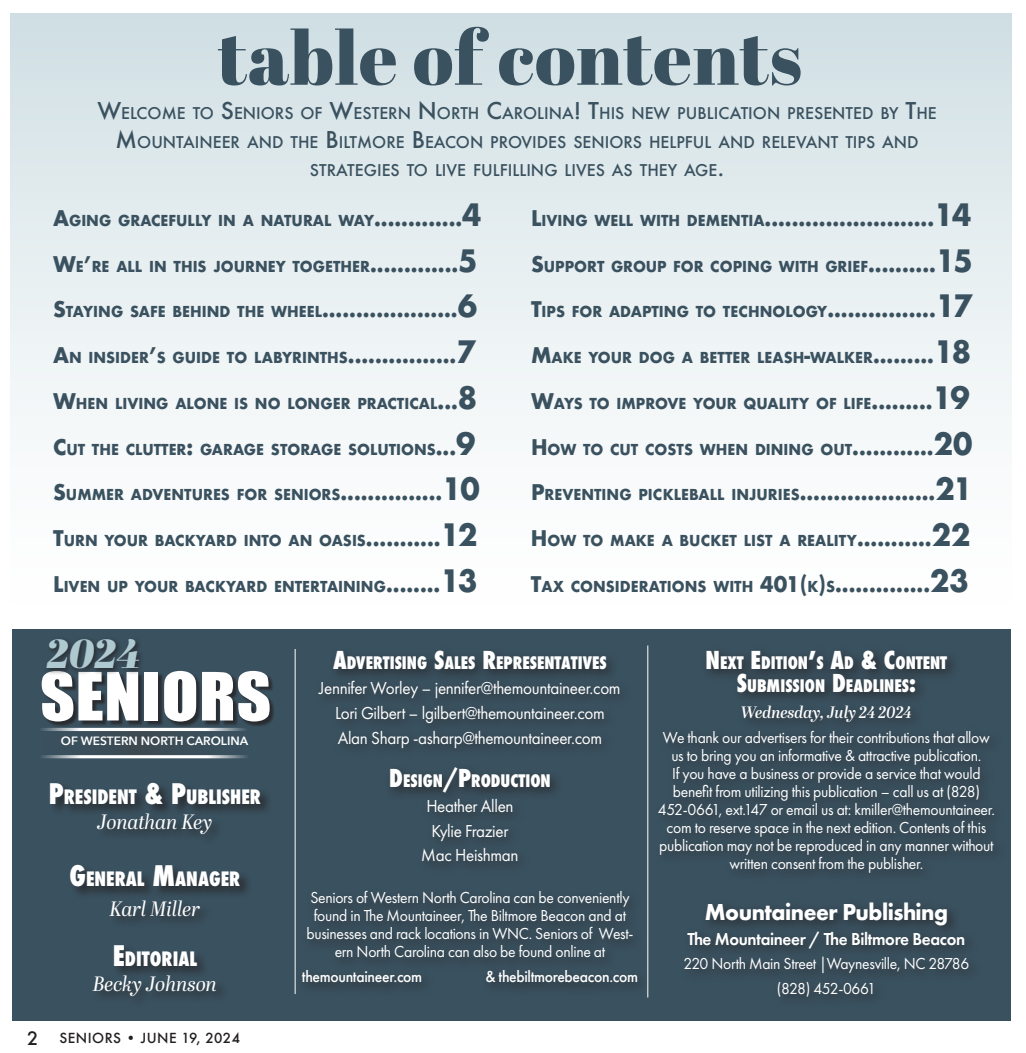
<style>
.page{position:relative;width:1026px;height:1053px;background:#fff}
.page>*{position:absolute;margin:0;border:0;box-sizing:border-box;transform-origin:0 0}
.Main_Headline{font:75px "Abril Fatface";letter-spacing:.01em;color:#3a515f}
.t1{font:61.5px "Impact";letter-spacing:.01em;color:#fff;scale:1.1 1}
.t2{font:italic 40.5px "Abril Fatface";color:#afc9d1}
.Staff_Box_Name{font:700 24px "Futura PT";letter-spacing:-.02em;color:#fff;scale:.95 1}
.Staff_Box_Name-2{font:700 21px "Futura";color:#3a515f;scale:.95 1}
.Staff_Box_Name-3{font:italic 20.7px "Abril Display";color:#fff;scale:.95 1}
.Staff_Box_Header{font:800 condensed 19.35px "Futura";color:#fff;scale:.95 1}
.Staff_Box_Name-4{font:800 condensed 19.35px "Futura";color:#fff;scale:.95 1}
.Staff_Box_Name-5{font:18px "Futura PT";letter-spacing:-.02em;color:#fff;scale:.95 1}
.Staff_Box_Name-6{font:600 18px "Futura PT";letter-spacing:-.02em;color:#fff;scale:.95 1}
.Staff_Box_Name-7{font:800 condensed 16.8px/22.5px "Futura";color:#fff;text-align:center;scale:.95 1}
.Staff_Box_Name-8{font:16.5px/18px "Futura PT";letter-spacing:-.02em;color:#fff;text-align:center;scale:.95 1}
.Staff_Box_Name-9{font:500 16.5px "Futura PT";letter-spacing:-.02em;color:#fff;scale:.95 1}
.Staff_Box_Name-10{font:italic 600 16.5px "Abril Display";letter-spacing:-.005em;color:#fff;scale:.95 1}
.Staff_Box_Name-11{font:16.5px "Futura PT";letter-spacing:-.06em;color:#fff;scale:.95 1}
.Staff_Box_Name-12{font:500 15.75px/28.5px "Futura";color:#3a515f;text-align:center}
.Staff_Box_Name-13{font:700 14.7px "Futura";color:#3a515f;scale:.95 1}
.t3{font:500 13.5px "Futura";letter-spacing:.035em;color:#231f20}
.t4{font:600 12px "Avenir Next";color:#fff}
.s1{font-size:22.5px}
.s2{font-size:21px}
.s3{font-size:30px}
.s4{font-size:14.7px}
.s5{font-size:27.6px}
.s6{font-size:18px}
.s7{font-size:24px}
</style>
<div class="page">
<div style="left:12px;top:629px;width:999px;height:392px;background:#3a515f"></div>
<div style="left:11px;top:14px;width:1001px;height:601px;background:linear-gradient(to bottom,#d2e0e5,#fff)"></div>
<div style="left:297px;top:645px;width:710px;height:365px;background:#384e5b"></div>
<hr style="left:295px;top:649px;width:1px;height:345px;background:#fff">
<hr style="left:647px;top:645px;width:1px;height:352px;background:#fff">
<div style="left:49px;top:781px;width:225px;height:228px;background:#231f20;opacity:.75"></div>
<div style="left:30px;top:729px;width:225px;height:29px;background:#3b4f5b"></div>
<hr style="left:30px;top:728px;width:225px;height:3px;background:#fff">
<hr style="left:30px;top:755px;width:227px;height:3px;background:#fff">
<div style="left:43px;top:672px;width:232px;height:55px;background:#231f20;opacity:.75"></div>
<div style="left:44px;top:636px;width:102px;height:39px;background:#231f20;opacity:.75"></div>
<p class="Main_Headline" style="left:218px;top:5px;width:586px">table of contents</p>
<p class="Staff_Box_Name-12" style="left:97px;top:99px;width:841px"><span class="s1">W</span>ELCOME TO <span class="s1">S</span>ENIORS OF <span class="s1">W</span>ESTERN <span class="s1">N</span> ORTH <span class="s1">C</span>AROLINA<span class="s1">! T</span>HIS NEW PUBLICATION PRESENTED BY <span class="s1">T</span>HE<br><span class="s1">M</span>OUNTAINEER AND THE <span class="s1">B</span>ILTMORE <span class="s1">B</span>EACON PROVIDES SENIORS HELPFUL AND RELEVANT TIPS AND<br>STRATEGIES TO LIVE FULFILLING LIVES AS THEY AGE<span class="s1">.</span></p>
<p class="Staff_Box_Name-13" style="left:53px;top:210px;width:453px"><span class="s2">A</span>GING GRACEFULLY IN A NATURAL WAY<span class="s2">.............</span><span class="s3">4</span></p>
<p class="Staff_Box_Name-13" style="left:53px;top:255px;width:448px"><span class="s2">W</span>E<span class="s2">’</span>RE ALL IN THIS JOURNEY TOGETHER<span class="s2">.............</span><span class="s3">5</span></p>
<p class="Staff_Box_Name-13" style="left:53px;top:301px;width:448px"><span class="s2">S</span>TAYING SAFE BEHIND THE WHEEL<span class="s2">....................</span><span class="s3">6</span></p>
<p class="Staff_Box_Name-13" style="left:53px;top:347px;width:446px"><span class="s2">A</span>N INSIDER<span class="s2">’</span>S GUIDE TO LABYRINTHS<span class="s2">................</span><span class="s3">7</span></p>
<p class="Staff_Box_Name-13" style="left:53px;top:393px;width:448px"><span class="s2">W</span>HEN LIVING ALONE IS NO LONGER PRACTICAL<span class="s2">...</span><span class="s3">8</span></p>
<p class="Staff_Box_Name-13" style="left:53px;top:438px;width:446px"><span class="s2">C</span>UT THE CLUTTER<span class="s2">:</span> GARAGE STORAGE SOLUTIONS<span class="s2">...</span><span class="s3">9</span></p>
<p class="Staff_Box_Name-13" style="left:53px;top:484px;width:451px"><span class="s2">S</span>UMMER ADVENTURES FOR SENIORS<span class="s2">...............</span><span class="s3">10</span></p>
<p class="Staff_Box_Name-13" style="left:53px;top:530px;width:448px"><span class="s2">T</span>URN YOUR BACKYARD INTO AN OASIS<span class="s2">...........</span><span class="s3">12</span></p>
<p class="Staff_Box_Name-13" style="left:53px;top:576px;width:448px"><span class="s2">L</span>IVEN UP YOUR BACKYARD ENTERTAINING<span class="s2">........</span><span class="s3">13</span></p>
<p class="Staff_Box_Name-2" style="left:531px;top:203px;width:465px">L<span class="s4">IVING WELL WITH DEMENTIA</span>.........................<span class="s3">14</span></p>
<p class="Staff_Box_Name-13" style="left:531px;top:255px;width:467px"><span class="s2">S</span>UPPORT GROUP FOR COPING WITH GRIEF<span class="s2">..........</span><span class="s3">15</span></p>
<p class="Staff_Box_Name-13" style="left:531px;top:301px;width:466px"><span class="s2">T</span>IPS FOR ADAPTING TO TECHNOLOGY<span class="s2">................</span><span class="s3">17</span></p>
<p class="Staff_Box_Name-13" style="left:531px;top:347px;width:465px"><span class="s2">M</span>AKE YOUR DOG A BETTER LEASH<span class="s2">-</span>WALKER<span class="s2">.........</span><span class="s3">18</span></p>
<p class="Staff_Box_Name-13" style="left:531px;top:393px;width:463px"><span class="s2">W</span>AYS TO IMPROVE YOUR QUALITY OF LIFE<span class="s2">.........</span><span class="s3">19</span></p>
<p class="Staff_Box_Name-13" style="left:531px;top:438px;width:466px"><span class="s2">H</span> OW TO CUT COSTS WHEN DINING OUT<span class="s2">............</span><span class="s3">20</span></p>
<p class="Staff_Box_Name-13" style="left:531px;top:484px;width:466px"><span class="s2">P</span>REVENTING PICKLEBALL INJURIES<span class="s2">....................</span><span class="s3">21</span></p>
<p class="Staff_Box_Name-13" style="left:531px;top:530px;width:464px"><span class="s2">H</span> OW TO MAKE A BUCKET LIST A REALITY<span class="s2">...........</span><span class="s3">22</span></p>
<p class="Staff_Box_Name-13" style="left:531px;top:576px;width:462px"><span class="s2">T</span>AX CONSIDERATIONS WITH <span class="s2">401(</span>K<span class="s2">)</span>S<span class="s2">..............</span><span class="s3">23</span></p>
<p class="t2" style="left:46px;top:624px;width:95px">2024</p>
<p class="t1" style="left:40px;top:649px;width:212px">SENIORS</p>
<p class="t4" style="left:61px;top:731px;width:189px">OF WESTERN NORTH CAROLINA</p>
<p class="Staff_Box_Header" style="left:49px;top:783px;width:225px"><span class="s5">P</span>RESIDENT <span class="s5">&amp; P</span>UBLISHER</p>
<p class="Staff_Box_Name-3" style="left:97px;top:807px;width:123px">Jonathan Key</p>
<p class="Staff_Box_Header" style="left:70px;top:866px;width:181px"><span class="s5">G</span>ENERAL <span class="s5">M</span>ANAGER</p>
<p class="Staff_Box_Name-3" style="left:110px;top:894px;width:97px">Karl Miller</p>
<p class="Staff_Box_Name-4" style="left:113px;top:945px;width:90px"><span class="s5">E</span>DITORIAL</p>
<p class="Staff_Box_Name-3" style="left:93px;top:969px;width:132px">Becky Johnson</p>
<p class="t3" style="left:27px;top:1029px;width:215px"><span class="s6">2</span> SENIORS • JUNE 19, 2024</p>
<p class="Staff_Box_Name-7" style="left:333px;top:652px;width:290px"><span class="s7">A</span>DVERTISING <span class="s7">S</span>ALES <span class="s7">R</span>EPRESENTATIVES</p>
<p class="Staff_Box_Name-5" style="left:319px;top:678px;width:319px">Jennifer Worley – jennifer@themountaineer.com</p>
<p class="Staff_Box_Name-5" style="left:335px;top:702px;width:286px">Lori Gilbert – lgilbert@themountaineer.com</p>
<p class="Staff_Box_Name-5" style="left:338px;top:727px;width:280px">Alan Sharp -asharp@themountaineer.com</p>
<p class="Staff_Box_Name-7" style="left:389px;top:770px;width:172px"><span class="s7">D</span>ESIGN<span class="s7">/P</span>RODUCTION</p>
<p class="Staff_Box_Name-5" style="left:426px;top:795px;width:93px">Heather Allen</p>
<p class="Staff_Box_Name-5" style="left:431px;top:820px;width:83px">Kylie Frazier</p>
<p class="Staff_Box_Name-5" style="left:421px;top:845px;width:104px">Mac Heishman</p>
<p class="Staff_Box_Name-8" style="left:306px;top:889px;width:346px">Seniors of Western North Carolina can be conveniently found in The Mountaineer, The Biltmore Beacon and at businesses and rack locations in WNC. Seniors of West&shy;ern North Carolina can also be found online at</p>
<p class="Staff_Box_Name-9" style="left:302px;top:967px;width:128px">themountaineer.com</p>
<p class="Staff_Box_Name-9" style="left:485px;top:967px;width:162px">&amp; thebiltmorebeacon.com</p>
<p class="Staff_Box_Name-7" style="left:706px;top:652px;width:256px"><span class="s7">N</span>EXT <span class="s7">E</span>DITION<span class="s7">’</span>S <span class="s7">A</span>D <span class="s7">&amp; C</span>ONTENT<br><span class="s7">S</span>UBMISSION <span class="s7">D</span>EADLINES<span class="s7">:</span></p>
<p class="Staff_Box_Name-10" style="left:741px;top:701px;width:182px">Wednesday, July 24 2024</p>
<p class="Staff_Box_Name-8" style="left:658px;top:728px;width:356px">We thank our advertisers for their contributions that allow us to bring you an informative &amp; attractive publication.<br>If you have a business or provide a service that would benefit from utilizing this publication – call us at (828)<br>452-0661, ext.147 or email us at: kmiller@themountaineer. com to reserve space in the next edition. Contents of this publication may not be reproduced in any manner without written consent from the publisher.</p>
<p class="Staff_Box_Name" style="left:705px;top:896px;width:258px">Mountaineer Publishing</p>
<p class="Staff_Box_Name-6" style="left:688px;top:927px;width:294px">The Mountaineer / The Biltmore Beacon</p>
<p class="Staff_Box_Name-8" style="left:683px;top:955px;width:303px">220 North Main Street |Waynesville, NC 28786</p>
<p class="Staff_Box_Name-11" style="left:777px;top:979px;width:106px">(828) 452-0661</p>
</div>
